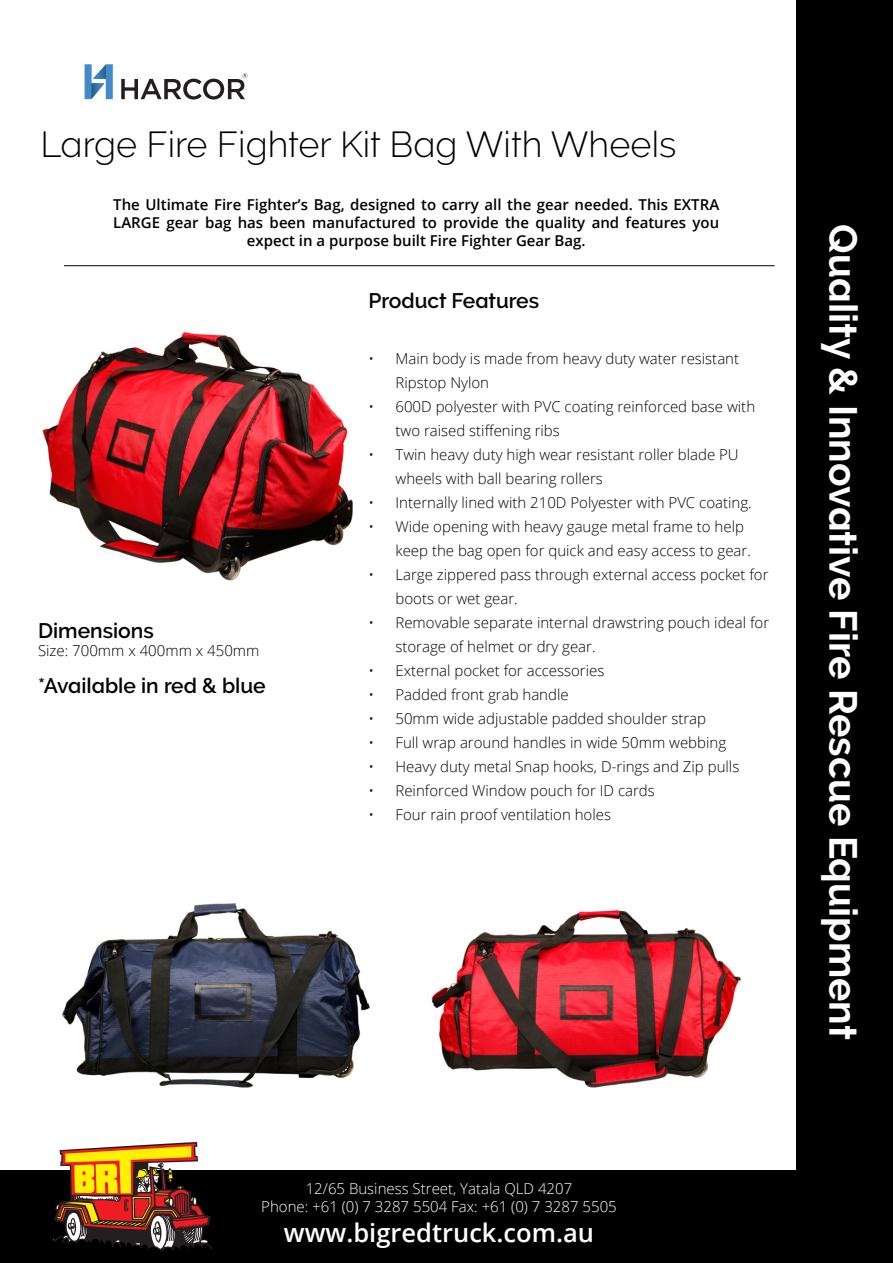
<style>
.page{position:relative;width:893px;height:1263px;background:#fff}
.page>*{position:absolute;margin:0;border:0;box-sizing:border-box;transform-origin:0 0}
.heading-H2{font:700 39px "Raleway";color:#fff}
.heading-H1{font:300 36px "Raleway";color:#000}
.body-paragraph{font:600 25.5px "Open Sans";color:#fff}
.heading-H3{font:600 21px "Raleway";color:#000}
.opensansBase{font:300 15px/24px "Open Sans";color:#000}
.body-paragraph-2{font:600 15px/18px "Open Sans";color:#000;text-align:center}
.body-paragraph-3{font:300 15px "Open Sans";color:#fff}
</style>
<div class="page">
<img style="left:431px;top:910px;width:310px;height:178px">
<img style="left:62px;top:903px;width:308px;height:185px">
<div style="left:796px;top:0;width:97px;height:1170px;background:#000"></div>
<div style="left:0;top:1170px;width:893px;height:93px;background:#000"></div>
<svg style="left:52px;top:1142px;width:160px;height:110px;background:#895f34"></svg>
<img style="left:42px;top:332px;width:311px;height:249px">
<hr style="left:64px;top:265px;width:711px;height:1px;background:#000">
<svg style="left:85px;top:64px;width:28px;height:35px"></svg>
<img style="left:93px;top:64px;width:13px;height:15px">
<svg style="left:121px;top:73px;width:126px;height:27px"></svg>
<p class="heading-H1" style="left:40px;top:123px;width:638px">Large Fire Fighter Kit Bag With Wheels</p>
<p class="body-paragraph-2" style="left:113px;top:195px;width:608px">The Ultimate Fire Fighter’s Bag, designed to carry all the gear needed. This EXTRA<br>LARGE gear bag has been manufactured to provide the quality and features you expect in a purpose built Fire Fighter Gear Bag.</p>
<p class="heading-H3" style="left:38px;top:618px;width:117px">Dimensions</p>
<p class="opensansBase" style="left:38px;top:638px;width:223px">Size: 700mm x 400mm x 450mm</p>
<p class="heading-H3" style="left:38px;top:674px;width:229px">*Available in red &amp; blue</p>
<p class="heading-H3" style="left:368px;top:288px;width:172px">Product Features</p>
<p class="opensansBase" style="left:395px;top:346px;width:345px;text-indent:-27px">• Main body is made from heavy duty water resistant<br>Ripstop Nylon</p>
<p class="opensansBase" style="left:395px;top:394px;width:361px;text-indent:-27px">• 600D polyester with PVC coating reinforced base with two raised stiffening ribs</p>
<p class="opensansBase" style="left:395px;top:442px;width:345px;text-indent:-27px">• Twin heavy duty high wear resistant roller blade PU wheels with ball bearing rollers</p>
<p class="opensansBase" style="left:368px;top:490px;width:385px">• Internally lined with 210D Polyester with PVC coating.</p>
<p class="opensansBase" style="left:395px;top:514px;width:357px;text-indent:-27px">• Wide opening with heavy gauge metal frame to help keep the bag open for quick and easy access to gear.</p>
<p class="opensansBase" style="left:395px;top:562px;width:375px;text-indent:-27px">• Large zippered pass through external access pocket for boots or wet gear.</p>
<p class="opensansBase" style="left:395px;top:610px;width:375px;text-indent:-27px">• Removable separate internal drawstring pouch ideal for storage of helmet or dry gear.</p>
<p class="opensansBase" style="left:368px;top:658px;width:237px">• External pocket for accessories</p>
<p class="opensansBase" style="left:368px;top:682px;width:202px">• Padded front grab handle</p>
<p class="opensansBase" style="left:368px;top:706px;width:339px">• 50mm wide adjustable padded shoulder strap</p>
<p class="opensansBase" style="left:368px;top:730px;width:359px">• Full wrap around handles in wide 50mm webbing</p>
<p class="opensansBase" style="left:368px;top:754px;width:372px">• Heavy duty metal Snap hooks, D-rings and Zip pulls</p>
<p class="opensansBase" style="left:368px;top:778px;width:288px">• Reinforced Window pouch for ID cards</p>
<p class="opensansBase" style="left:368px;top:802px;width:244px">• Four rain proof ventilation holes</p>
<p class="heading-H2" style="left:865px;top:224px;width:816px;rotate:90deg">Quality &amp; Innovative Fire Rescue Equipment</p>
<p class="body-paragraph-3" style="left:306px;top:1178px;width:268px">12/65 Business Street, Yatala QLD 4207</p>
<p class="body-paragraph-3" style="left:261px;top:1196px;width:357px">Phone: +61 (0) 7 3287 5504 Fax: +61 (0) 7 3287 5505</p>
<p class="body-paragraph" style="left:284px;top:1215px;width:312px">www.bigredtruck.com.au</p>
</div>
